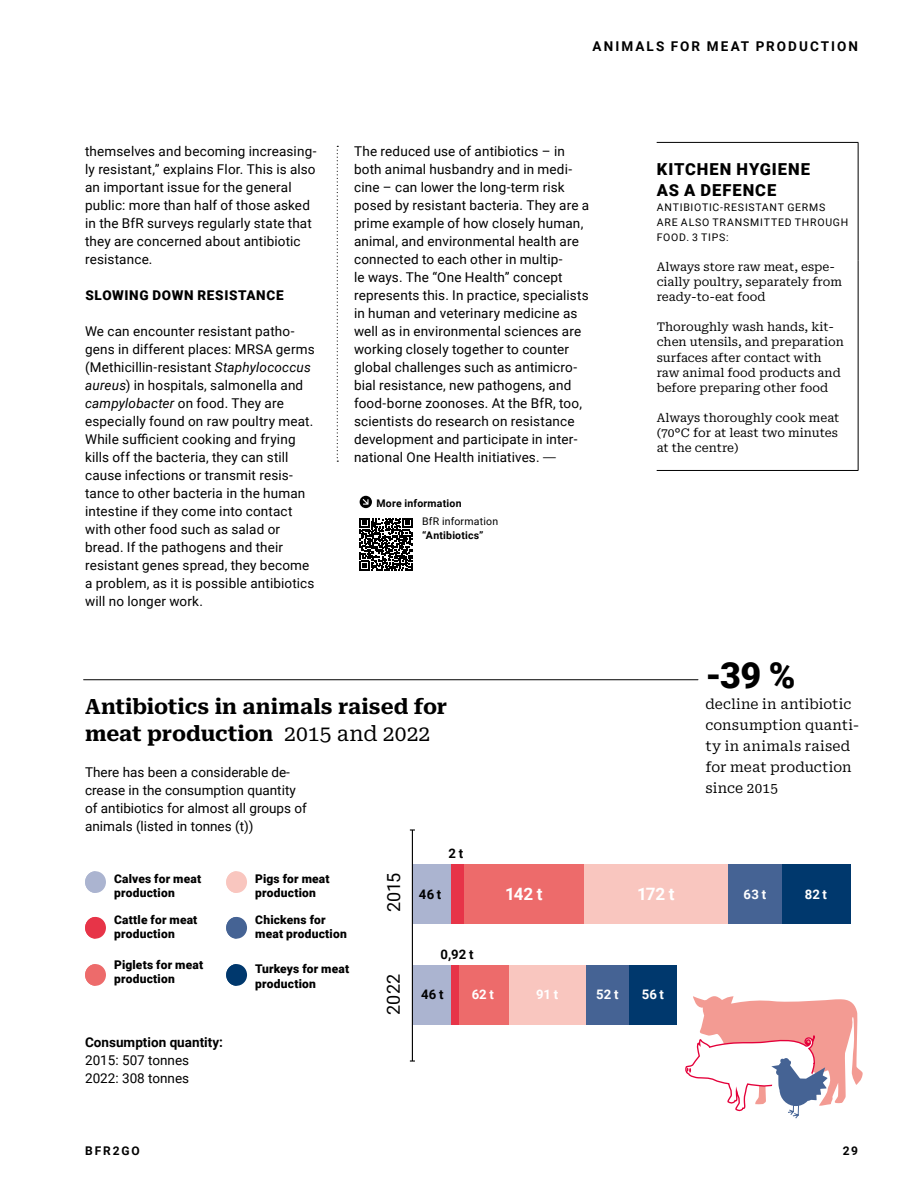
<style>
.page{position:relative;width:915px;height:1191px;background:#fff}
.page>*{position:absolute;margin:0;border:0;box-sizing:border-box;transform-origin:0 0}
.t1{font:900 36px "Roboto";color:#000}
.t2{font:21px/27px "Roboto Serif 20 pt";letter-spacing:-.005em;color:#000}
.t3{font:21px "Roboto Serif";letter-spacing:.005em;color:#000}
.t4{font:18px "Roboto";letter-spacing:-.01em;color:#000}
.t5{font:700 17.1px "Roboto";letter-spacing:-.035em;color:#fff}
.t6{font:900 16.5px/21px "Roboto";letter-spacing:.055em;color:#000}
.t7{font:13.5px/18px "Roboto";letter-spacing:.01em;color:#000}
.t8{font:13.5px/21px "Roboto Serif 20 pt";letter-spacing:.01em;color:#000}
.t9{font:700 13.5px "Roboto";letter-spacing:.155em;color:#000}
.t10{font:900 13.5px "Roboto";letter-spacing:.05em;color:#000}
.t11{font:700 13.2px "Roboto";letter-spacing:.005em;color:#fff}
.t12{font:700 13.2px "Roboto";color:#000}
.t13{font:12px/15px "Roboto Serif";color:#000}
.t14{font:900 12px/14.4px "Roboto";letter-spacing:.015em;color:#000}
.t15{font:700 12px "Roboto";letter-spacing:.155em;color:#000}
.t16{font:10.5px/15px "Roboto";letter-spacing:.07em;color:#000}
.t17{font:700 10.5px "Roboto";letter-spacing:.02em;color:#000}
.t18{font:10.5px "Roboto";letter-spacing:.02em;color:#000}
.s1{font-style:italic}
.s2{font-family:"Roboto Serif"}
.s3{font-weight:700}
</style>
<div class="page">
<svg style="left:336px;top:146px;width:2px;height:316px"></svg>
<hr style="left:656px;top:142px;width:202px;height:1px;background:#000">
<hr style="left:857px;top:143px;width:1px;height:117px;background:#000">
<hr style="left:857px;top:260px;width:1px;height:210px;background:#000">
<hr style="left:656px;top:470px;width:202px;height:1px;background:#000">
<svg style="left:359px;top:518px;width:53px;height:52px"></svg>
<svg style="left:359px;top:496px;width:13px;height:12px"></svg>
<div style="left:85px;top:871px;width:21px;height:22px;background:#abb4d0;border-radius:50%"></div>
<div style="left:226px;top:871px;width:21px;height:22px;background:#f9c6bf;border-radius:50%"></div>
<svg style="left:85px;top:871px;width:9px;height:22px"></svg>
<svg style="left:226px;top:871px;width:9px;height:22px"></svg>
<div style="left:85px;top:917px;width:21px;height:21px;background:#e73448;border-radius:50%"></div>
<div style="left:226px;top:917px;width:21px;height:21px;background:#456394;border-radius:50%"></div>
<svg style="left:85px;top:917px;width:8px;height:21px"></svg>
<svg style="left:226px;top:917px;width:8px;height:21px"></svg>
<div style="left:85px;top:964px;width:21px;height:21px;background:#ed6b6b;border-radius:50%"></div>
<div style="left:226px;top:964px;width:21px;height:21px;background:#00386d;border-radius:50%"></div>
<svg style="left:85px;top:964px;width:9px;height:21px"></svg>
<svg style="left:226px;top:964px;width:9px;height:21px"></svg>
<div style="left:781px;top:863px;width:69px;height:60px;background:#00386d"></div>
<div style="left:629px;top:965px;width:47px;height:59px;background:#00386d"></div>
<div style="left:728px;top:863px;width:53px;height:60px;background:#456394"></div>
<div style="left:585px;top:965px;width:44px;height:59px;background:#456394"></div>
<div style="left:583px;top:863px;width:145px;height:60px;background:#f9c6bf"></div>
<div style="left:508px;top:965px;width:77px;height:59px;background:#f9c6bf"></div>
<div style="left:464px;top:863px;width:119px;height:60px;background:#ed6b6b"></div>
<div style="left:459px;top:965px;width:49px;height:59px;background:#ed6b6b"></div>
<div style="left:413px;top:863px;width:38px;height:60px;background:#abb4d0"></div>
<div style="left:413px;top:965px;width:38px;height:59px;background:#abb4d0"></div>
<hr style="left:411px;top:830px;width:2px;height:231px;background:#000">
<div style="left:451px;top:965px;width:8px;height:59px;background:#e73448"></div>
<div style="left:451px;top:863px;width:13px;height:60px;background:#e73448"></div>
<svg style="left:685px;top:996px;width:177px;height:123px"></svg>
<hr style="left:84px;top:679px;width:613px;height:1px;background:#000">
<p class="t7" style="left:85px;top:141px;width:233px">themselves and becoming increasing&shy;ly resistant,” explains Flor. This is also an important issue for the general public: more than half of those asked in the BfR surveys regularly state that they are concerned about antibiotic resistance.</p>
<h2 class="t10" style="left:85px;top:285px;width:200px">SLOWING DOWN RESISTANCE</h2>
<p class="t7" style="left:85px;top:321px;width:231px">We can encounter resistant patho&shy;gens in different places: MRSA germs (Methicillin-resistant <span class="s1">Staphylococcus aureus</span>) in hospitals, salmonella and <span class="s1">campylobacter</span> on food. They are especially found on raw poultry meat.<br>While sufficient cooking and frying kills off the bacteria, they can still cause infections or transmit resis&shy;tance to other bacteria in the human intestine if they come into contact with other food such as salad or bread. If the pathogens and their resistant genes spread, they become a problem, as it is possible antibiotics will no longer work.</p>
<p class="t9" style="left:592px;top:37px;width:267px">ANIMALS FOR MEAT PRODUCTION</p>
<p class="t7" style="left:354px;top:141px;width:237px">The reduced use of antibiotics – in both animal husbandry and in medi&shy;cine – can lower the long-term risk posed by resistant bacteria. They are a prime example of how closely human, animal, and environmental health are connected to each other in multip-<br>le ways. The “One Health” concept represents this. In practice, specialists in human and veterinary medicine as well as in environmental sciences are working closely together to counter global challenges such as antimicro&shy;bial resistance, new pathogens, and food-borne zoonoses. At the BfR, too, scientists do research on resistance development and participate in inter&shy;national One Health initiatives. <span class="s2">―</span></p>
<p class="t17" style="left:376px;top:495px;width:87px">More information</p>
<p class="t18" style="left:422px;top:514px;width:77px">BfR information</p>
<p class="t17" style="left:422px;top:527px;width:63px">“Antibiotics”</p>
<h2 class="t6" style="left:656px;top:158px;width:154px">KITCHEN HYGIENE<br>AS A DEFENCE</h2>
<p class="t16" style="left:656px;top:199px;width:193px">ANTIBIOTIC-RESISTANT GERMS<br>ARE ALSO TRANSMITTED THROUGH<br>FOOD. 3 TIPS:</p>
<p class="t13" style="left:656px;top:259px;width:187px">Always store raw meat, espe&shy;cially poultry, separately from ready-to-eat food</p>
<p class="t13" style="left:656px;top:319px;width:188px">Thoroughly wash hands, kit&shy;chen utensils, and preparation surfaces after contact with raw animal food products and before preparing other food</p>
<p class="t13" style="left:656px;top:409px;width:184px">Always thoroughly cook meat (70°C for at least two minutes at the centre)</p>
<h2 class="t2" style="left:85px;top:691px;width:363px">Antibiotics in animals raised for meat production</h2>
<p class="t3" style="left:284px;top:716px;width:147px">2015 and 2022</p>
<p class="t7" style="left:85px;top:762px;width:223px">There has been a considerable de&shy;crease in the consumption quantity of antibiotics for almost all groups of animals (listed in tonnes (t))</p>
<p class="t14" style="left:114px;top:870px;width:88px">Calves for meat production</p>
<p class="t14" style="left:114px;top:912px;width:85px">Cattle for meat production</p>
<p class="t14" style="left:114px;top:957px;width:90px">Piglets for meat production</p>
<p class="t7" style="left:85px;top:1032px;width:139px"><span class="s3">Consumption quantity:<br></span>2015: 507 tonnes<br>2022: 308 tonnes</p>
<p class="t14" style="left:255px;top:870px;width:76px">Pigs for meat production</p>
<p class="t14" style="left:255px;top:912px;width:93px">Chickens for meat production</p>
<p class="t14" style="left:255px;top:961px;width:95px">Turkeys for meat production</p>
<p class="t4" style="left:381px;top:912px;width:40px;rotate:-90deg">2015</p>
<p class="t4" style="left:380px;top:1014px;width:42px;rotate:-90deg">2022</p>
<p class="t12" style="left:448px;top:844px;width:16px">2 t</p>
<p class="t12" style="left:419px;top:884px;width:24px">46 t</p>
<p class="t12" style="left:440px;top:945px;width:34px">0,92 t</p>
<p class="t5" style="left:505px;top:882px;width:39px">142 t</p>
<p class="t5" style="left:637px;top:882px;width:39px">172 t</p>
<p class="t12" style="left:421px;top:985px;width:24px">46 t</p>
<p class="t11" style="left:471px;top:985px;width:24px">62 t</p>
<p class="t11" style="left:536px;top:985px;width:24px">91 t</p>
<p class="t11" style="left:596px;top:985px;width:24px">52 t</p>
<p class="t11" style="left:641px;top:985px;width:24px">56 t</p>
<p class="t1" style="left:705px;top:650px;width:92px">-39 %</p>
<p class="t8" style="left:705px;top:693px;width:156px">decline in antibiotic consumption quanti&shy;ty in animals raised for meat production since 2015</p>
<p class="t11" style="left:743px;top:884px;width:24px">63 t</p>
<p class="t11" style="left:804px;top:884px;width:24px">82 t</p>
<p class="t15" style="left:85px;top:1142px;width:56px">BFR2GO</p>
<p class="t15" style="left:842px;top:1142px;width:17px">29</p>
</div>
